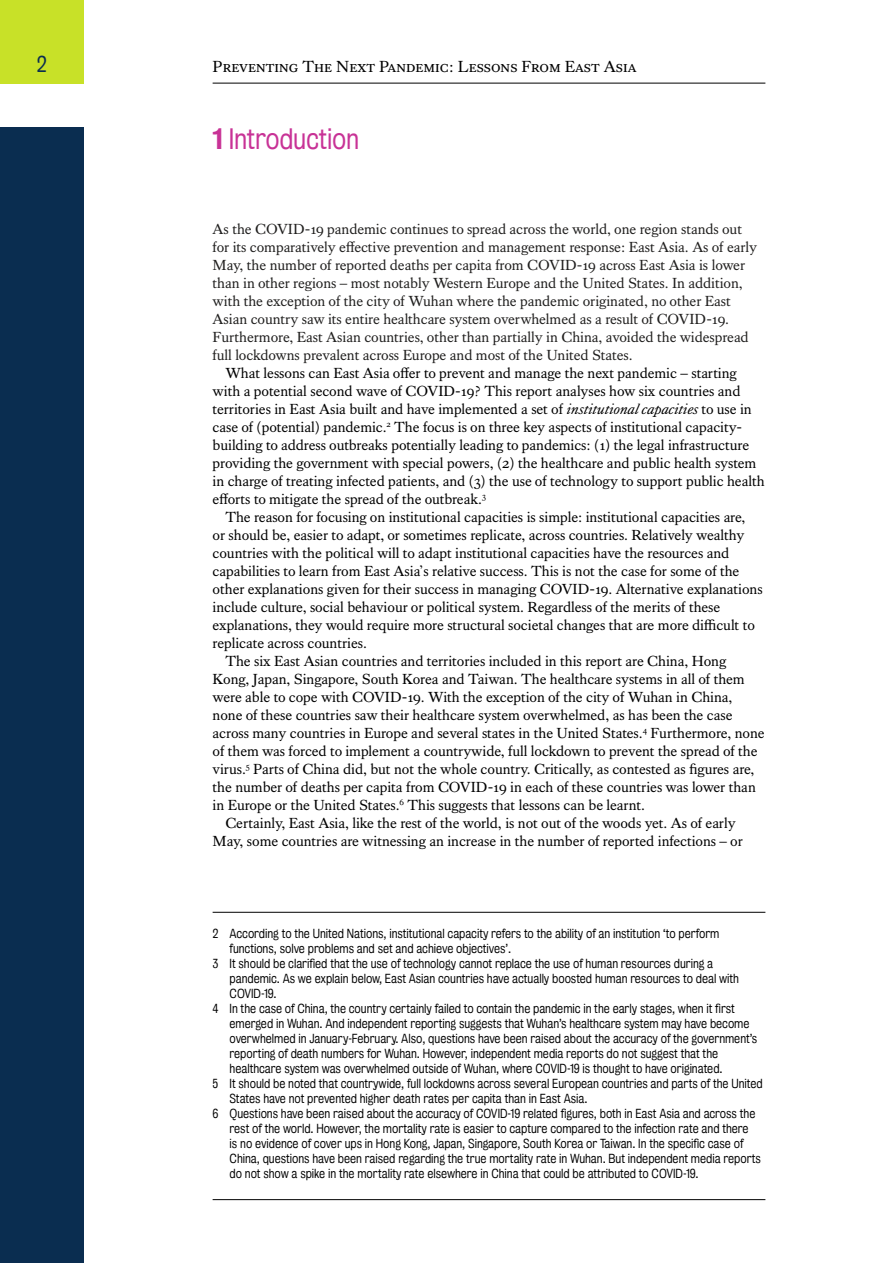
<style>
.page{position:relative;width:893px;height:1263px;background:#fff}
.page>*{position:absolute;margin:0;border:0;box-sizing:border-box;transform-origin:0 0}
.t1{font:27px "Kings Bureau Grot Five One";letter-spacing:-.01em;color:#c83296}
.t2{font:21px "Kings Bureau Grot Five One";color:#0a2d50}
.t3{font:16.5px "Kings Caslon Text";color:#000}
.t4{font:15px/18px "Kings Caslon Text";letter-spacing:-.005em;color:#000}
.t5{font:15px/18px "Kings Caslon Text";letter-spacing:-.005em;color:#201f1e}
.t6{font:12px "Kings Bureau Grot Five One";letter-spacing:-.005em;color:#000}
.s1{font-family:"Kings Bureau Grot Three Seven"}
.s2{font-style:italic}
</style>
<div class="page">
<div style="left:0;top:0;width:84px;height:83px;background:#c8e128"></div>
<div style="left:0;top:128px;width:84px;height:1135px;background:#0a2d50"></div>
<hr style="left:213px;top:1199px;width:552px;height:1px;background:#000">
<hr style="left:213px;top:83px;width:552px;height:1px;background:#000">
<hr style="left:213px;top:912px;width:552px;height:1px;background:#000">
<h2 class="t2" style="left:37px;top:52px;width:12px">2</h2>
<p class="t3" style="left:213px;top:57px;width:425px">Preventing The Next Pandemic: Lessons From East Asia</p>
<h1 class="t1" style="left:213px;top:124px;width:148px"><span class="s1">1</span> Introduction</h1>
<p class="t5" style="left:213px;top:220px;width:546px">As the COVID-19 pandemic continues to spread across the world, one region stands out for its comparatively effective prevention and management response: East Asia. As of early May, the number of reported deaths per capita from COVID-19 across East Asia is lower than in other regions – most notably Western Europe and the United States. In addition, with the exception of the city of Wuhan where the pandemic originated, no other East Asian country saw its entire healthcare system overwhelmed as a result of COVID-19.<br>Furthermore, East Asian countries, other than partially in China, avoided the widespread full lockdowns prevalent across Europe and most of the United States.</p>
<p class="t4" style="left:213px;top:364px;width:553px;text-indent:13px">What lessons can East Asia offer to prevent and manage the next pandemic – starting with a potential second wave of COVID-19? This report analyses how six countries and territories in East Asia built and have implemented a set of <span class="s2">institutional capacities</span> to use in case of (potential) pandemic.<sup>2</sup> The focus is on three key aspects of institutional capacity&shy;building to address outbreaks potentially leading to pandemics: (1) the legal infrastructure providing the government with special powers, (2) the healthcare and public health system in charge of treating infected patients, and (3) the use of technology to support public health efforts to mitigate the spread of the outbreak.<sup>3</sup></p>
<p class="t4" style="left:225px;top:508px;width:522px">The reason for focusing on institutional capacities is simple: institutional capacities are,</p>
<p class="t4" style="left:213px;top:526px;width:533px">or should be, easier to adapt, or sometimes replicate, across countries. Relatively wealthy</p>
<p class="t4" style="left:213px;top:544px;width:518px">countries with the political will to adapt institutional capacities have the resources and</p>
<p class="t4" style="left:213px;top:562px;width:528px">capabilities to learn from East Asia’s relative success. This is not the case for some of the</p>
<p class="t4" style="left:213px;top:580px;width:552px">other explanations given for their success in managing COVID-19. Alternative explanations</p>
<p class="t4" style="left:213px;top:598px;width:509px">include culture, social behaviour or political system. Regardless of the merits of these</p>
<p class="t4" style="left:213px;top:616px;width:544px">explanations, they would require more structural societal changes that are more difficult to</p>
<p class="t4" style="left:213px;top:634px;width:156px">replicate across countries.</p>
<p class="t4" style="left:225px;top:652px;width:502px">The six East Asian countries and territories included in this report are China, Hong</p>
<p class="t4" style="left:213px;top:670px;width:534px">Kong, Japan, Singapore, South Korea and Taiwan. The healthcare systems in all of them</p>
<p class="t4" style="left:213px;top:688px;width:521px">were able to cope with COVID-19. With the exception of the city of Wuhan in China,</p>
<p class="t4" style="left:213px;top:706px;width:521px">none of these countries saw their healthcare system overwhelmed, as has been the case</p>
<p class="t4" style="left:213px;top:724px;width:553px">across many countries in Europe and several states in the United States.<sup>4</sup> Furthermore, none</p>
<p class="t4" style="left:213px;top:742px;width:546px">of them was forced to implement a countrywide, full lockdown to prevent the spread of the</p>
<p class="t4" style="left:213px;top:760px;width:543px">virus.<sup>5</sup> Parts of China did, but not the whole country. Critically, as contested as figures are,</p>
<p class="t4" style="left:213px;top:778px;width:545px">the number of deaths per capita from COVID-19 in each of these countries was lower than</p>
<p class="t4" style="left:213px;top:796px;width:434px">in Europe or the United States.<sup>6</sup> This suggests that lessons can be learnt.</p>
<p class="t4" style="left:225px;top:814px;width:512px">Certainly, East Asia, like the rest of the world, is not out of the woods yet. As of early</p>
<p class="t4" style="left:213px;top:832px;width:532px">May, some countries are witnessing an increase in the number of reported infections – or</p>
<p class="t6" style="left:213px;top:927px;width:508px">2 According to the United Nations, institutional capacity refers to the ability of an institution ‘to perform</p>
<p class="t6" style="left:230px;top:942px;width:283px">functions, solve problems and set and achieve objectives’.</p>
<p class="t6" style="left:213px;top:957px;width:502px">3 It should be clarified that the use of technology cannot replace the use of human resources during a</p>
<p class="t6" style="left:230px;top:972px;width:511px">pandemic. As we explain below, East Asian countries have actually boosted human resources to deal with</p>
<p class="t6" style="left:230px;top:987px;width:48px">COVID-19.</p>
<p class="t6" style="left:213px;top:1002px;width:524px">4 In the case of China, the country certainly failed to contain the pandemic in the early stages, when it first</p>
<p class="t6" style="left:230px;top:1017px;width:521px">emerged in Wuhan. And independent reporting suggests that Wuhan’s healthcare system may have become</p>
<p class="t6" style="left:230px;top:1032px;width:529px">overwhelmed in January-February. Also, questions have been raised about the accuracy of the government’s</p>
<p class="t6" style="left:230px;top:1047px;width:490px">reporting of death numbers for Wuhan. However, independent media reports do not suggest that the</p>
<p class="t6" style="left:230px;top:1062px;width:495px">healthcare system was overwhelmed outside of Wuhan, where COVID-19 is thought to have originated.</p>
<p class="t6" style="left:213px;top:1077px;width:552px">5 It should be noted that countrywide, full lockdowns across several European countries and parts of the United</p>
<p class="t6" style="left:230px;top:1092px;width:359px">States have not prevented higher death rates per capita than in East Asia.</p>
<p class="t6" style="left:213px;top:1107px;width:544px">6 Questions have been raised about the accuracy of COVID-19 related figures, both in East Asia and across the</p>
<p class="t6" style="left:230px;top:1122px;width:521px">rest of the world. However, the mortality rate is easier to capture compared to the infection rate and there</p>
<p class="t6" style="left:230px;top:1137px;width:515px">is no evidence of cover ups in Hong Kong, Japan, Singapore, South Korea or Taiwan. In the specific case of</p>
<p class="t6" style="left:230px;top:1152px;width:533px">China, questions have been raised regarding the true mortality rate in Wuhan. But independent media reports</p>
<p class="t6" style="left:230px;top:1167px;width:470px">do not show a spike in the mortality rate elsewhere in China that could be attributed to COVID-19.</p>
</div>
